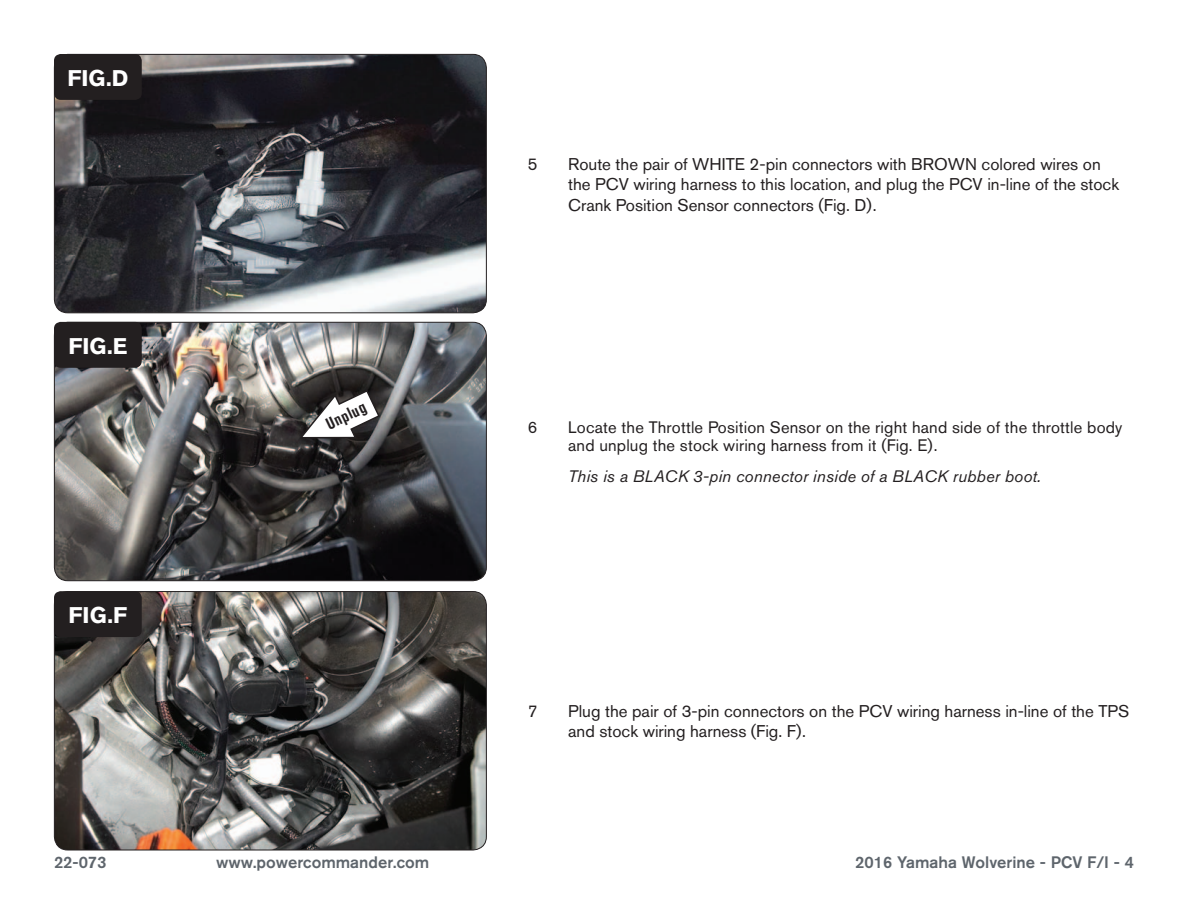
<style>
.page{position:relative;width:1188px;height:918px;background:#fff}
.page>*{position:absolute;margin:0;border:0;box-sizing:border-box;transform-origin:0 0}
.t1{font:700 22.5px "Akzidenz Grotesk BQ";color:#fff}
.Bodycopy{font:16.8px/20.2px "Akzidenz Grotesk BQ";color:#231f20}
.Bodycopy-2{font:16.5px/18px "Akzidenz Grotesk BQ";letter-spacing:.01em;color:#231f20}
.t2{font:500 16.5px "Akzidenz Grotesk BQ";color:#5e656c}
.Bodycopy-3{font:italic 16.5px "Akzidenz Grotesk BQ";letter-spacing:.01em;color:#231f20}
.Callouts{font:700 condensed 16.5px "Akzidenz Grotesk BQ";color:#231f20}
</style>
<div class="page">
<img style="left:54px;top:54px;width:432px;height:259px">
<div style="left:54px;top:54px;width:433px;height:259px;border:1px solid #231f20;border-radius:14px"></div>
<div style="left:54px;top:54px;width:88px;height:46px;background:#231f20;border-radius:7px"></div>
<img style="left:54px;top:322px;width:432px;height:259px">
<div style="left:54px;top:322px;width:433px;height:259px;border:1px solid #231f20;border-radius:14px"></div>
<div style="left:54px;top:322px;width:88px;height:46px;background:#231f20;border-radius:7px"></div>
<img style="left:54px;top:592px;width:432px;height:258px">
<div style="left:54px;top:591px;width:433px;height:259px;border:1px solid #231f20;border-radius:14px"></div>
<div style="left:54px;top:591px;width:88px;height:46px;background:#231f20;border-radius:7px"></div>
<svg style="left:298px;top:389px;width:83px;height:50px"></svg>
<p class="t1" style="left:67px;top:65px;width:62px">FIG.D</p>
<p class="t1" style="left:68px;top:333px;width:61px">FIG.E</p>
<p class="t1" style="left:69px;top:602px;width:60px">FIG.F</p>
<p class="Callouts" style="left:323px;top:416px;width:44px;rotate:-25deg">Unplug</p>
<p class="Bodycopy" style="left:528px;top:154px;width:11px">5</p>
<p class="Bodycopy" style="left:568px;top:154px;width:553px">Route the pair of WHITE 2-pin connectors with BROWN colored wires on the PCV wiring harness to this location, and plug the PCV in-line of the stock<br>Crank Position Sensor connectors (Fig. D).</p>
<p class="Bodycopy-2" style="left:528px;top:418px;width:11px">6</p>
<p class="Bodycopy-2" style="left:568px;top:418px;width:556px">Locate the Throttle Position Sensor on the right hand side of the throttle body and unplug the stock wiring harness from it (Fig. E).</p>
<p class="Bodycopy-3" style="left:568px;top:467px;width:474px">This is a BLACK 3-pin connector inside of a BLACK rubber boot.</p>
<p class="Bodycopy" style="left:528px;top:701px;width:11px">7</p>
<p class="Bodycopy" style="left:568px;top:701px;width:563px">Plug the pair of 3-pin connectors on the PCV wiring harness in-line of the TPS and stock wiring harness (Fig. F).</p>
<p class="t2" style="left:54px;top:852px;width:54px">22-073</p>
<p class="t2" style="left:216px;top:852px;width:215px">www.powercommander.com</p>
<p class="t2" style="left:855px;top:852px;width:280px">2016 Yamaha Wolverine - PCV F/I - 4</p>
</div>
